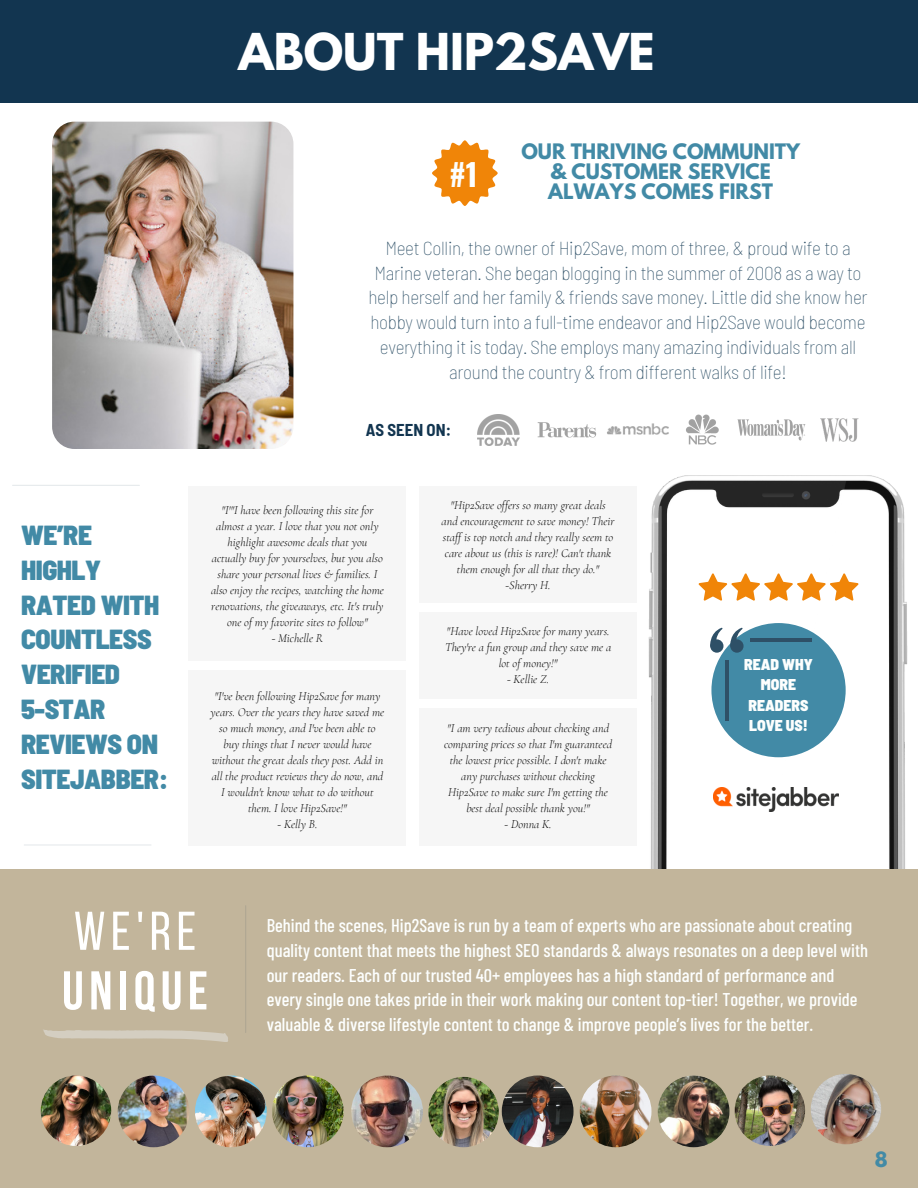
<style>
.page{position:relative;width:918px;height:1188px;background:#fff}
.page>*{position:absolute;margin:0;border:0;box-sizing:border-box;transform-origin:0 0}
.t1{font:700 54.45px "Bebas Neue";letter-spacing:.1em;color:#fff}
.t2{font:54.45px "Bebas Neue";color:#fff}
.t3{font:700 45px "League Spartan";color:#fff}
.t4{font:700 30.75px "Oswald";color:#fdfffe}
.t5{font:900 semi-condensed 27.6px/34.8px "Barlow";letter-spacing:-.015em;color:#428aa6}
.t6{font:100 semi-condensed 19.35px/24.8px "Barlow";letter-spacing:-.015em;color:#2e5067;text-align:center}
.t7{font:700 18.9px "League Spartan";color:#428aa6}
.t8{font:700 18.75px "League Spartan";color:#428aa6}
.t9{font:500 18.45px/24.8px "Barlow Condensed";color:#fdfffe}
.t10{font:700 semi-condensed 16.8px "Barlow";color:#123550}
.t11{font:900 semi-condensed 15.6px/20.2px "Barlow";color:#fdfffe;text-align:center}
.t12{font:italic 300 12px/16px "Cormorant Garamond";color:#000;text-align:center}
</style>
<div class="page">
<img style="left:52px;top:121px;width:242px;height:328px">
<div style="left:0;top:870px;width:918px;height:318px;background:#c2b59b"></div>
<svg style="left:43px;top:1030px;width:185px;height:12px"></svg>
<img style="left:580px;top:1076px;width:72px;height:71px;border-radius:50%">
<img style="left:41px;top:1076px;width:70px;height:70px;border-radius:50%">
<img style="left:272px;top:1076px;width:72px;height:71px;border-radius:50%">
<img style="left:118px;top:1076px;width:71px;height:71px;border-radius:50%">
<img style="left:735px;top:1076px;width:70px;height:70px;border-radius:50%">
<img style="left:195px;top:1076px;width:72px;height:71px;border-radius:50%">
<img style="left:351px;top:1076px;width:72px;height:71px;border-radius:50%">
<img style="left:428px;top:1077px;width:71px;height:70px;border-radius:50%">
<img style="left:658px;top:1076px;width:71px;height:71px;border-radius:50%">
<img style="left:502px;top:1076px;width:72px;height:71px;border-radius:50%">
<hr style="left:245px;top:906px;width:1px;height:127px;background:#123550">
<svg style="left:432px;top:140px;width:65px;height:66px"></svg>
<div style="left:442px;top:151px;width:45px;height:45px;background:#f08508;border-radius:50%"></div>
<img style="left:738px;top:419px;width:67px;height:22px">
<img style="left:538px;top:422px;width:58px;height:16px">
<img style="left:686px;top:414px;width:33px;height:31px">
<img style="left:607px;top:423px;width:62px;height:12px">
<img style="left:821px;top:419px;width:37px;height:22px">
<img style="left:477px;top:414px;width:42px;height:32px">
<div style="left:0;top:0;width:918px;height:103px;background:#123550"></div>
<img style="left:811px;top:1074px;width:70px;height:70px;border-radius:50%">
<img style="left:648px;top:476px;width:260px;height:392px">
<div style="left:420px;top:708px;width:217px;height:138px;background:#f6f6f6"></div>
<div style="left:189px;top:670px;width:217px;height:176px;background:#f6f6f6"></div>
<div style="left:420px;top:486px;width:217px;height:117px;background:#f6f6f6"></div>
<div style="left:420px;top:613px;width:217px;height:86px;background:#f6f6f6"></div>
<div style="left:189px;top:486px;width:217px;height:175px;background:#f6f6f6"></div>
<svg style="left:698px;top:573px;width:161px;height:28px"></svg>
<div style="left:711px;top:623px;width:135px;height:134px;background:#428aa6;border-radius:50%"></div>
<img style="left:714px;top:788px;width:124px;height:23px">
<svg style="left:730px;top:639px;width:14px;height:14px"></svg>
<svg style="left:729px;top:628px;width:14px;height:23px"></svg>
<svg style="left:710px;top:639px;width:13px;height:14px"></svg>
<svg style="left:709px;top:628px;width:14px;height:23px"></svg>
<hr style="left:725px;top:660px;width:3px;height:61px;background:#2e5067">
<hr style="left:751px;top:639px;width:61px;height:3px;background:#2e5067">
<hr style="left:24px;top:844px;width:127px;height:2px;background:#123550">
<hr style="left:13px;top:485px;width:126px;height:1px;background:#123550">
<p class="t3" style="left:239px;top:29px;width:418px">ABOUT HIP2SAVE</p>
<p class="t4" style="left:449px;top:151px;width:30px">#1</p>
<p class="t7" style="left:521px;top:142px;width:280px">OUR THRIVING COMMUNITY</p>
<p class="t7" style="left:551px;top:162px;width:222px">&amp; CUSTOMER SERVICE</p>
<p class="t7" style="left:548px;top:182px;width:226px">ALWAYS COMES FIRST</p>
<p class="t6" style="left:368px;top:235px;width:501px">Meet Collin, the owner of Hip2Save, mom of three, &amp; proud wife to a Marine veteran. She began blogging in the summer of 2008 as a way to help herself and her family &amp; friends save money. Little did she know her hobby would turn into a full-time endeavor and Hip2Save would become everything it is today. She employs many amazing individuals from all around the country &amp; from different walks of life!</p>
<p class="t5" style="left:21px;top:516px;width:140px">WE’RE<br>HIGHLY<br>RATED WITH<br>COUNTLESS<br>VERIFIED</p>
<p class="t5" style="left:21px;top:691px;width:149px">5-STAR<br>REVIEWS ON<br>SITEJABBER:</p>
<p class="t10" style="left:366px;top:419px;width:87px">AS SEEN ON:</p>
<p class="t12" style="left:211px;top:502px;width:174px">"I'"I have been following this site for almost a year. I love that you not only highlight awesome deals that you actually buy for yourselves, but you also share your personal lives &amp; families. I also enjoy the recipes, watching the home renovations, the giveaways, etc. It's truly one of my favorite sites to follow"</p>
<p class="t12" style="left:272px;top:630px;width:53px">- Michelle R</p>
<p class="t12" style="left:211px;top:688px;width:175px">"I've been following Hip2Save for many years. Over the years they have saved me so much money, and I've been able to buy things that I never would have without the great deals they post. Add in all the product reviews they do now, and I wouldn't know what to do without them. I love Hip2Save!"</p>
<p class="t12" style="left:278px;top:816px;width:41px">- Kelly B.</p>
<p class="t12" style="left:442px;top:497px;width:174px">"Hip2Save offers so many great deals and encouragement to save money! Their staff is top notch and they really seem to care about us (this is rare)! Can't thank them enough for all that they do."</p>
<p class="t12" style="left:506px;top:577px;width:47px">-Sherry H.</p>
<p class="t12" style="left:445px;top:623px;width:168px">"Have loved Hip2Save for many years.<br>They're a fun group and they save me a lot of money!"</p>
<p class="t12" style="left:507px;top:671px;width:43px">- Kellie Z.</p>
<p class="t12" style="left:444px;top:720px;width:170px">"I am very tedious about checking and comparing prices so that I'm guaranteed the lowest price possible. I don't make any purchases without checking Hip2Save to make sure I'm getting the best deal possible thank you!"</p>
<p class="t12" style="left:505px;top:816px;width:48px">- Donna K.</p>
<p class="t11" style="left:744px;top:654px;width:70px">READ WHY<br>MORE<br>READERS<br>LOVE US!</p>
<p class="t2" style="left:74px;top:909px;width:124px">WE'RE</p>
<p class="t1" style="left:62px;top:969px;width:147px">UNIQUE</p>
<p class="t9" style="left:267px;top:912px;width:603px">Behind the scenes, Hip2Save is run by a team of experts who are passionate about creating quality content that meets the highest SEO standards &amp; always resonates on a deep level with our readers. Each of our trusted 40+ employees has a high standard of performance and every single one takes pride in their work making our content top-tier! Together, we provide valuable &amp; diverse lifestyle content to change &amp; improve people’s lives for the better.</p>
<p class="t8" style="left:875px;top:1150px;width:14px">8</p>
</div>
